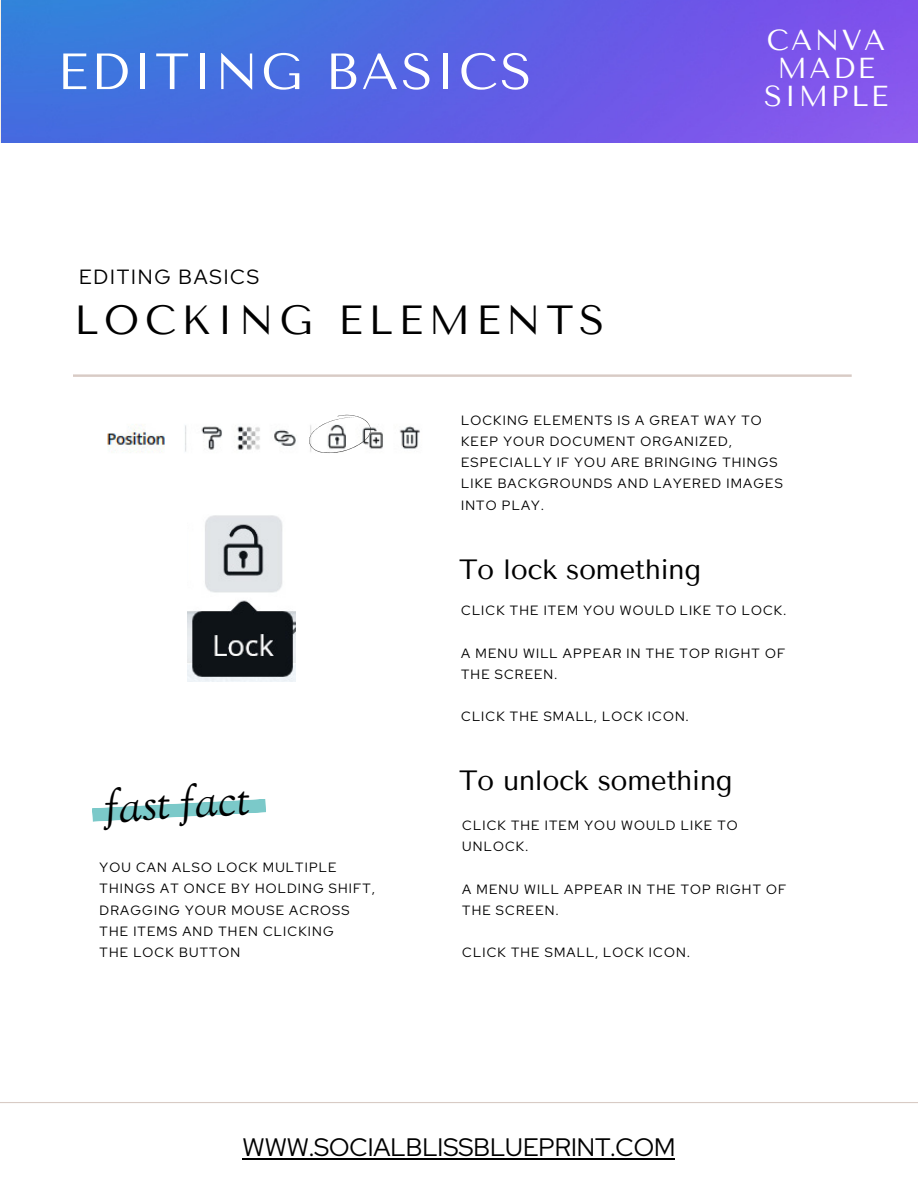
<style>
.page{position:relative;width:918px;height:1188px;background:#fff}
.page>*{position:absolute;margin:0;border:0;box-sizing:border-box;transform-origin:0 0}
.t1{font:50.85px "Tenor Sans";letter-spacing:.05em;color:#fff}
.t2{font:italic 45.6px "Sorts Mill Goudy";color:#000}
.t3{font:40.5px "Tenor Sans";letter-spacing:.14em;color:#000}
.t4{font:28.8px/28.2px "Tenor Sans";letter-spacing:.085em;color:#fff;text-align:center}
.t5{font:27.75px "Tenor Sans";letter-spacing:-.015em;color:#000}
.t6{font:25.2px "Red Hat Display";color:#000}
.t7{font:20.55px "Red Hat Display";letter-spacing:.09em;color:#000}
.t8{font:13.35px/21.1px "Red Hat Display";letter-spacing:.09em;color:#000}
</style>
<div class="page">
<svg style="left:73px;top:374px;width:779px;height:3px"></svg>
<img style="left:188px;top:515px;width:108px;height:166px">
<img style="left:107px;top:424px;width:313px;height:29px">
<svg style="left:309px;top:415px;width:62px;height:38px"></svg>
<svg style="left:92px;top:799px;width:174px;height:23px"></svg>
<hr style="left:0;top:1102px;width:918px;height:1px;background:#d8cbc5">
<img style="left:1px;top:0;width:917px;height:142px">
<hr style="left:243px;top:1158px;width:432px;height:2px;background:#000">
<h1 class="t1" style="left:57px;top:42px;width:476px">EDITING BASICS</h1>
<h3 class="t7" style="left:79px;top:263px;width:182px">EDITING BASICS</h3>
<h3 class="t3" style="left:74px;top:297px;width:532px">LOCKING ELEMENTS</h3>
<h3 class="t4" style="left:764px;top:26px;width:126px">CANVA<br>MADE<br>SIMPLE</h3>
<p class="t8" style="left:461px;top:410px;width:323px">LOCKING ELEMENTS IS A GREAT WAY TO<br>KEEP YOUR DOCUMENT ORGANIZED,<br>ESPECIALLY IF YOU ARE BRINGING THINGS<br>LIKE BACKGROUNDS AND LAYERED IMAGES<br>INTO PLAY.</p>
<h3 class="t5" style="left:459px;top:554px;width:244px">To lock something</h3>
<h2 class="t2" style="left:103px;top:779px;width:147px;rotate:-3deg">fast fact</h2>
<p class="t8" style="left:100px;top:857px;width:277px">YOU CAN ALSO LOCK MULTIPLE<br>THINGS AT ONCE BY HOLDING SHIFT,<br>DRAGGING YOUR MOUSE ACROSS<br>THE ITEMS AND THEN CLICKING<br>THE LOCK BUTTON</p>
<p class="t8" style="left:461px;top:600px;width:326px">CLICK THE ITEM YOU WOULD LIKE TO LOCK.</p>
<p class="t8" style="left:461px;top:642px;width:326px">A MENU WILL APPEAR IN THE TOP RIGHT OF<br>THE SCREEN.</p>
<p class="t8" style="left:461px;top:706px;width:229px">CLICK THE SMALL, LOCK ICON.</p>
<h3 class="t5" style="left:459px;top:764px;width:275px">To unlock something</h3>
<p class="t8" style="left:462px;top:815px;width:277px">CLICK THE ITEM YOU WOULD LIKE TO<br>UNLOCK.</p>
<p class="t8" style="left:462px;top:878px;width:326px">A MENU WILL APPEAR IN THE TOP RIGHT OF<br>THE SCREEN.</p>
<p class="t8" style="left:462px;top:942px;width:229px">CLICK THE SMALL, LOCK ICON.</p>
<h3 class="t6" style="left:243px;top:1131px;width:434px">WWW.SOCIALBLISSBLUEPRINT.COM</h3>
</div>
